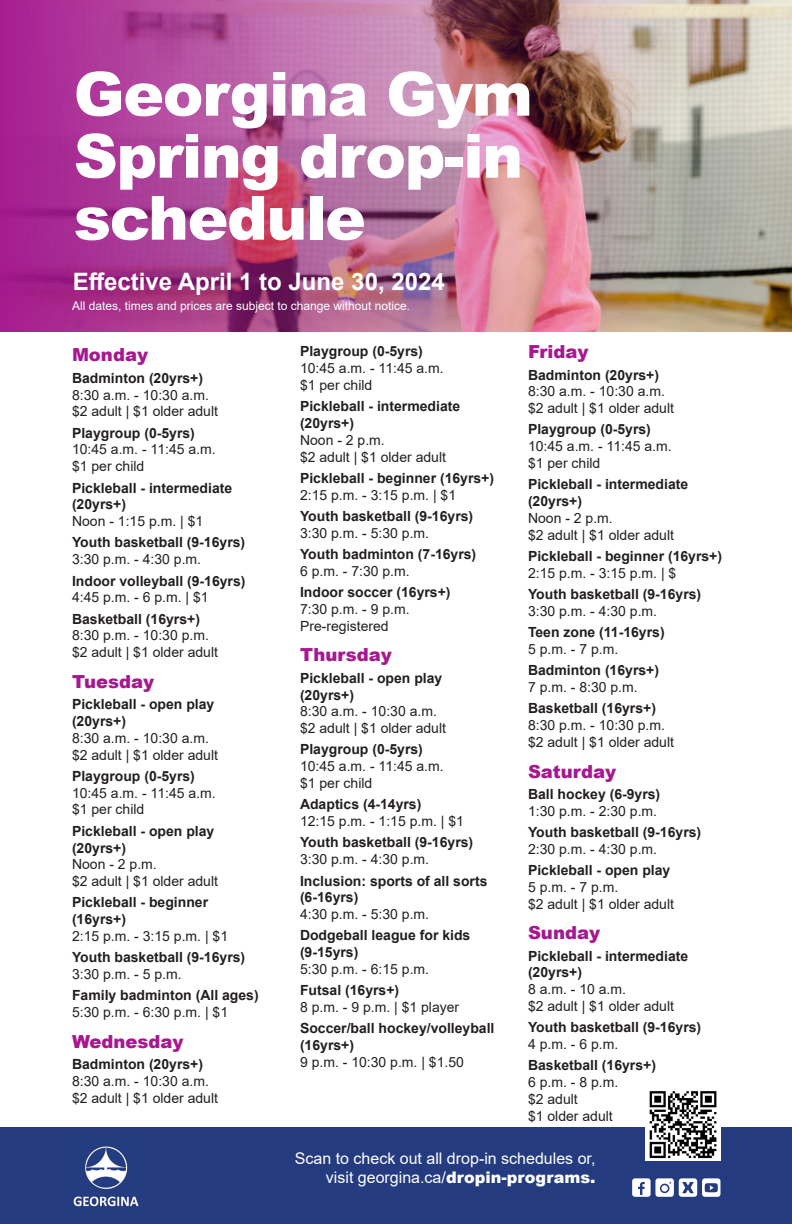
<style>
.page{position:relative;width:792px;height:1224px;background:#fff}
.page>*{position:absolute;margin:0;border:0;box-sizing:border-box;transform-origin:0 0}
.t1{font:900 61px "Arial";letter-spacing:-.02em;color:#fff}
.t2{font:700 24px "Arial";color:#fff}
.t3{font:900 18px "Arial";color:#a61890}
.t4{font:16px/19.2px "Arial";color:#fff;text-align:right}
.t5{font:14px/16.8px "Arial";color:#231f20}
.t6{font:700 14px/16.8px "Arial";color:#231f20}
.Note{font:12px "Arial";color:#fff}
.s1{font-weight:900}
</style>
<div class="page">
<img style="left:0;top:0;width:792px;height:331px">
<div style="left:0;top:1128px;width:792px;height:96px;background:#243b7f"></div>
<img style="left:73px;top:1146px;width:66px;height:61px">
<svg style="left:632px;top:1178px;width:88px;height:19px"></svg>
<img style="left:646px;top:1091px;width:74px;height:69px">
<p class="t1" style="left:74px;top:50px;width:461px">Georgina Gym</p>
<p class="t1" style="left:74px;top:112px;width:451px">Spring drop-in</p>
<p class="t1" style="left:74px;top:174px;width:294px">schedule</p>
<p class="t2" style="left:73px;top:264px;width:374px">Effective April 1 to June 30, 2024</p>
<p class="Note" style="left:72px;top:297px;width:340px">All dates, times and prices are subject to change without notice.</p>
<p class="t3" style="left:72px;top:342px;width:78px">Monday</p>
<p class="t6" style="left:72px;top:370px;width:133px">Badminton (20yrs+)</p>
<p class="t5" style="left:72px;top:386px;width:138px">8:30 a.m. - 10:30 a.m.</p>
<p class="t5" style="left:72px;top:403px;width:148px">$2 adult | $1 older adult</p>
<p class="t6" style="left:72px;top:424px;width:124px">Playgroup (0-5yrs)</p>
<p class="t5" style="left:72px;top:441px;width:145px">10:45 a.m. - 11:45 a.m.</p>
<p class="t5" style="left:72px;top:458px;width:74px">$1 per child</p>
<p class="t6" style="left:72px;top:479px;width:162px">Pickleball - intermediate (20yrs+)</p>
<p class="t5" style="left:72px;top:513px;width:133px">Noon - 1:15 p.m. | $1</p>
<p class="t6" style="left:72px;top:534px;width:175px">Youth basketball (9-16yrs)</p>
<p class="t5" style="left:72px;top:551px;width:131px">3:30 p.m. - 4:30 p.m.</p>
<p class="t6" style="left:72px;top:572px;width:175px">Indoor volleyball (9-16yrs)</p>
<p class="t5" style="left:72px;top:589px;width:138px">4:45 p.m. - 6 p.m. | $1</p>
<p class="t6" style="left:72px;top:610px;width:130px">Basketball (16yrs+)</p>
<p class="t5" style="left:72px;top:627px;width:138px">8:30 p.m. - 10:30 p.m.</p>
<p class="t5" style="left:72px;top:644px;width:148px">$2 adult | $1 older adult</p>
<p class="t3" style="left:72px;top:668px;width:84px">Tuesday</p>
<p class="t6" style="left:72px;top:696px;width:144px">Pickleball - open play (20yrs+)</p>
<p class="t5" style="left:72px;top:729px;width:138px">8:30 a.m. - 10:30 a.m.</p>
<p class="t5" style="left:72px;top:746px;width:148px">$2 adult | $1 older adult</p>
<p class="t6" style="left:72px;top:768px;width:124px">Playgroup (0-5yrs)</p>
<p class="t5" style="left:72px;top:784px;width:145px">10:45 a.m. - 11:45 a.m.</p>
<p class="t5" style="left:72px;top:801px;width:74px">$1 per child</p>
<p class="t6" style="left:72px;top:823px;width:144px">Pickleball - open play (20yrs+)</p>
<p class="t5" style="left:72px;top:856px;width:86px">Noon - 2 p.m.</p>
<p class="t5" style="left:72px;top:873px;width:148px">$2 adult | $1 older adult</p>
<p class="t6" style="left:72px;top:894px;width:138px">Pickleball - beginner (16yrs+)</p>
<p class="t5" style="left:72px;top:928px;width:158px">2:15 p.m. - 3:15 p.m. | $1</p>
<p class="t6" style="left:72px;top:949px;width:175px">Youth basketball (9-16yrs)</p>
<p class="t5" style="left:72px;top:966px;width:111px">3:30 p.m. - 5 p.m.</p>
<p class="t6" style="left:72px;top:987px;width:188px">Family badminton (All ages)</p>
<p class="t5" style="left:72px;top:1004px;width:158px">5:30 p.m. - 6:30 p.m. | $1</p>
<p class="t3" style="left:72px;top:1028px;width:113px">Wednesday</p>
<p class="t6" style="left:72px;top:1056px;width:133px">Badminton (20yrs+)</p>
<p class="t5" style="left:72px;top:1073px;width:138px">8:30 a.m. - 10:30 a.m.</p>
<p class="t5" style="left:72px;top:1089px;width:148px">$2 adult | $1 older adult</p>
<p class="t3" style="left:528px;top:339px;width:62px">Friday</p>
<p class="t6" style="left:528px;top:366px;width:133px">Badminton (20yrs+)</p>
<p class="t5" style="left:528px;top:383px;width:138px">8:30 a.m. - 10:30 a.m.</p>
<p class="t5" style="left:528px;top:400px;width:148px">$2 adult | $1 older adult</p>
<p class="t6" style="left:528px;top:421px;width:124px">Playgroup (0-5yrs)</p>
<p class="t5" style="left:528px;top:438px;width:145px">10:45 a.m. - 11:45 a.m.</p>
<p class="t5" style="left:528px;top:455px;width:74px">$1 per child</p>
<p class="t6" style="left:528px;top:476px;width:162px">Pickleball - intermediate (20yrs+)</p>
<p class="t5" style="left:528px;top:510px;width:86px">Noon - 2 p.m.</p>
<p class="t5" style="left:528px;top:526px;width:148px">$2 adult | $1 older adult</p>
<p class="t6" style="left:528px;top:548px;width:196px">Pickleball - beginner (16yrs+)</p>
<p class="t5" style="left:528px;top:564px;width:150px">2:15 p.m. - 3:15 p.m. | $</p>
<p class="t6" style="left:528px;top:586px;width:175px">Youth basketball (9-16yrs)</p>
<p class="t5" style="left:528px;top:603px;width:131px">3:30 p.m. - 4:30 p.m.</p>
<p class="t6" style="left:528px;top:624px;width:138px">Teen zone (11-16yrs)</p>
<p class="t5" style="left:528px;top:641px;width:92px">5 p.m. - 7 p.m.</p>
<p class="t6" style="left:528px;top:662px;width:133px">Badminton (16yrs+)</p>
<p class="t5" style="left:528px;top:679px;width:111px">7 p.m. - 8:30 p.m.</p>
<p class="t6" style="left:528px;top:700px;width:130px">Basketball (16yrs+)</p>
<p class="t5" style="left:528px;top:717px;width:138px">8:30 p.m. - 10:30 p.m.</p>
<p class="t5" style="left:528px;top:734px;width:148px">$2 adult | $1 older adult</p>
<p class="t3" style="left:528px;top:758px;width:90px">Saturday</p>
<p class="t6" style="left:528px;top:786px;width:134px">Ball hockey (6-9yrs)</p>
<p class="t5" style="left:528px;top:802px;width:131px">1:30 p.m. - 2:30 p.m.</p>
<p class="t6" style="left:528px;top:824px;width:175px">Youth basketball (9-16yrs)</p>
<p class="t5" style="left:528px;top:840px;width:131px">2:30 p.m. - 4:30 p.m.</p>
<p class="t6" style="left:528px;top:862px;width:144px">Pickleball - open play</p>
<p class="t5" style="left:528px;top:879px;width:92px">5 p.m. - 7 p.m.</p>
<p class="t5" style="left:528px;top:895px;width:148px">$2 adult | $1 older adult</p>
<p class="t3" style="left:528px;top:920px;width:74px">Sunday</p>
<p class="t6" style="left:528px;top:947px;width:162px">Pickleball - intermediate (20yrs+)</p>
<p class="t5" style="left:528px;top:981px;width:100px">8 a.m. - 10 a.m.</p>
<p class="t5" style="left:528px;top:998px;width:148px">$2 adult | $1 older adult</p>
<p class="t6" style="left:528px;top:1019px;width:175px">Youth basketball (9-16yrs)</p>
<p class="t5" style="left:528px;top:1036px;width:92px">4 p.m. - 6 p.m.</p>
<p class="t6" style="left:528px;top:1057px;width:130px">Basketball (16yrs+)</p>
<p class="t5" style="left:528px;top:1074px;width:92px">6 p.m. - 8 p.m.</p>
<p class="t5" style="left:528px;top:1091px;width:51px">$2 adult</p>
<p class="t5" style="left:528px;top:1107px;width:86px">$1 older adult</p>
<p class="t4" style="left:295px;top:1148px;width:302px">Scan to check out all drop-in schedules or, visit georgina.ca/<span class="s1">dropin-programs.</span></p>
<p class="t6" style="left:300px;top:343px;width:124px">Playgroup (0-5yrs)</p>
<p class="t5" style="left:300px;top:360px;width:145px">10:45 a.m. - 11:45 a.m.</p>
<p class="t5" style="left:300px;top:377px;width:74px">$1 per child</p>
<p class="t6" style="left:300px;top:398px;width:162px">Pickleball - intermediate (20yrs+)</p>
<p class="t5" style="left:300px;top:431px;width:86px">Noon - 2 p.m.</p>
<p class="t5" style="left:300px;top:448px;width:148px">$2 adult | $1 older adult</p>
<p class="t6" style="left:300px;top:470px;width:196px">Pickleball - beginner (16yrs+)</p>
<p class="t5" style="left:300px;top:486px;width:158px">2:15 p.m. - 3:15 p.m. | $1</p>
<p class="t6" style="left:300px;top:508px;width:175px">Youth basketball (9-16yrs)</p>
<p class="t5" style="left:300px;top:524px;width:131px">3:30 p.m. - 5:30 p.m.</p>
<p class="t6" style="left:300px;top:546px;width:178px">Youth badminton (7-16yrs)</p>
<p class="t5" style="left:300px;top:563px;width:111px">6 p.m. - 7:30 p.m.</p>
<p class="t6" style="left:300px;top:584px;width:152px">Indoor soccer (16yrs+)</p>
<p class="t5" style="left:300px;top:601px;width:111px">7:30 p.m. - 9 p.m.<br>Pre-registered</p>
<p class="t3" style="left:300px;top:642px;width:93px">Thursday</p>
<p class="t6" style="left:300px;top:670px;width:144px">Pickleball - open play (20yrs+)</p>
<p class="t5" style="left:300px;top:703px;width:138px">8:30 a.m. - 10:30 a.m.</p>
<p class="t5" style="left:300px;top:720px;width:148px">$2 adult | $1 older adult</p>
<p class="t6" style="left:300px;top:741px;width:124px">Playgroup (0-5yrs)</p>
<p class="t5" style="left:300px;top:758px;width:145px">10:45 a.m. - 11:45 a.m.</p>
<p class="t5" style="left:300px;top:775px;width:74px">$1 per child</p>
<p class="t6" style="left:300px;top:796px;width:123px">Adaptics (4-14yrs)</p>
<p class="t5" style="left:300px;top:813px;width:165px">12:15 p.m. - 1:15 p.m. | $1</p>
<p class="t6" style="left:300px;top:834px;width:175px">Youth basketball (9-16yrs)</p>
<p class="t5" style="left:300px;top:851px;width:131px">3:30 p.m. - 4:30 p.m.</p>
<p class="t6" style="left:300px;top:872px;width:189px">Inclusion: sports of all sorts (6-16yrs)</p>
<p class="t5" style="left:300px;top:906px;width:131px">4:30 p.m. - 5:30 p.m.</p>
<p class="t6" style="left:300px;top:927px;width:172px">Dodgeball league for kids (9-15yrs)</p>
<p class="t5" style="left:300px;top:961px;width:131px">5:30 p.m. - 6:15 p.m.</p>
<p class="t6" style="left:300px;top:982px;width:101px">Futsal (16yrs+)</p>
<p class="t5" style="left:300px;top:999px;width:161px">8 p.m. - 9 p.m. | $1 player</p>
<p class="t6" style="left:300px;top:1020px;width:196px">Soccer/ball hockey/volleyball (16yrs+)</p>
<p class="t5" style="left:300px;top:1054px;width:165px">9 p.m. - 10:30 p.m. | $1.50</p>
</div>
